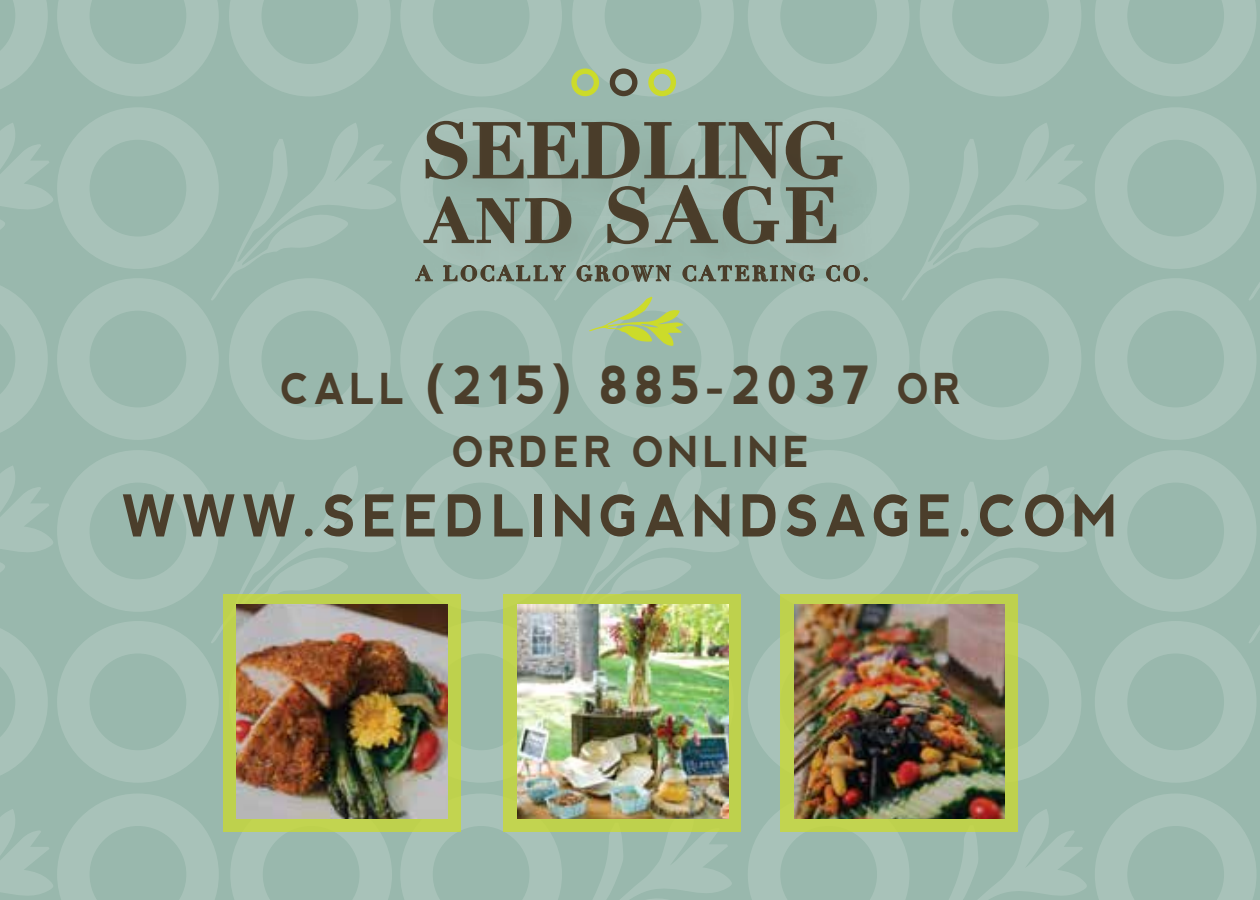
<style>
.page{position:relative;width:1260px;height:900px;background:#fff}
.page>*{position:absolute;margin:0;border:0;box-sizing:border-box;transform-origin:0 0}
.t1{font:700 75.75px "Didot";color:#4b3e2b}
.t2{font:700 75px "Didot";color:#4b3e2b}
.t3{font:700 57.5px "nevis";letter-spacing:.1em;color:#4b3e2b;scale:.92 1}
.t4{font:700 52.5px "nevis";letter-spacing:.1em;color:#4b3e2b;scale:.92 1}
.t5{font:700 42.5px "nevis";letter-spacing:.1em;color:#4b3e2b;scale:.92 1}
.t6{font:700 20.25px "Didot";letter-spacing:.14em;color:#4b3e2b}
.s1{font-size:59.5px}
.s2{font-size:42.5px}
</style>
<div class="page">
<div style="left:1px;top:0;width:1259px;height:899px;background:#99b8ad"></div>
<svg style="left:1px;top:123px;width:52px;height:309px"></svg>
<svg style="left:211px;top:123px;width:173px;height:177px"></svg>
<div style="left:57px;top:107px;width:162px;height:162px;border:32px solid #fff;border-radius:50%"></div>
<div style="left:57px;top:278px;width:162px;height:162px;border:32px solid #fff;border-radius:50%"></div>
<div style="left:229px;top:278px;width:162px;height:162px;border:32px solid #fff;border-radius:50%"></div>
<div style="left:400px;top:278px;width:162px;height:162px;border:32px solid #fff;border-radius:50%"></div>
<div style="left:572px;top:278px;width:162px;height:162px;border:32px solid #fff;border-radius:50%"></div>
<svg style="left:902px;top:123px;width:185px;height:177px"></svg>
<div style="left:748px;top:107px;width:162px;height:162px;border:32px solid #fff;border-radius:50%"></div>
<div style="left:748px;top:278px;width:162px;height:162px;border:32px solid #fff;border-radius:50%"></div>
<div style="left:920px;top:278px;width:161px;height:162px;border:32px solid #fff;border-radius:50%"></div>
<svg style="left:1249px;top:283px;width:11px;height:17px"></svg>
<div style="left:1095px;top:107px;width:162px;height:162px;border:32px solid #fff;border-radius:50%"></div>
<div style="left:1095px;top:278px;width:162px;height:162px;border:32px solid #fff;border-radius:50%"></div>
<svg style="left:1px;top:0;width:47px;height:89px"></svg>
<svg style="left:57px;top:0;width:162px;height:96px"></svg>
<svg style="left:229px;top:0;width:161px;height:96px"></svg>
<svg style="left:400px;top:0;width:162px;height:92px"></svg>
<svg style="left:572px;top:0;width:162px;height:92px"></svg>
<svg style="left:748px;top:0;width:161px;height:92px"></svg>
<svg style="left:920px;top:0;width:161px;height:96px"></svg>
<svg style="left:1095px;top:0;width:161px;height:96px"></svg>
<svg style="left:1px;top:794px;width:218px;height:105px"></svg>
<svg style="left:230px;top:831px;width:162px;height:68px"></svg>
<svg style="left:400px;top:794px;width:334px;height:105px"></svg>
<svg style="left:748px;top:794px;width:339px;height:105px"></svg>
<svg style="left:1095px;top:794px;width:161px;height:105px"></svg>
<svg style="left:1px;top:466px;width:52px;height:309px"></svg>
<svg style="left:211px;top:466px;width:185px;height:177px"></svg>
<div style="left:57px;top:450px;width:162px;height:162px;border:32px solid #fff;border-radius:50%"></div>
<div style="left:57px;top:621px;width:162px;height:162px;border:32px solid #fff;border-radius:50%"></div>
<svg style="left:583px;top:466px;width:156px;height:128px"></svg>
<div style="left:400px;top:450px;width:162px;height:162px;border:32px solid #fff;border-radius:50%"></div>
<div style="left:400px;top:621px;width:162px;height:162px;border:32px solid #fff;border-radius:50%"></div>
<svg style="left:930px;top:466px;width:157px;height:128px"></svg>
<div style="left:748px;top:450px;width:162px;height:162px;border:32px solid #fff;border-radius:50%"></div>
<div style="left:748px;top:621px;width:162px;height:162px;border:32px solid #fff;border-radius:50%"></div>
<div style="left:920px;top:621px;width:161px;height:162px;border:32px solid #fff;border-radius:50%"></div>
<svg style="left:1249px;top:625px;width:11px;height:18px"></svg>
<div style="left:1095px;top:450px;width:162px;height:162px;border:32px solid #fff;border-radius:50%"></div>
<div style="left:1095px;top:621px;width:162px;height:162px;border:32px solid #fff;border-radius:50%"></div>
<div style="left:571px;top:68px;width:28px;height:28px;border:5px solid #ccdb2a;border-radius:50%"></div>
<div style="left:610px;top:68px;width:27px;height:28px;border:5px solid #4b3e2b;border-radius:50%"></div>
<div style="left:648px;top:68px;width:28px;height:28px;border:5px solid #ccdb2a;border-radius:50%"></div>
<img style="left:457px;top:92px;width:438px;height:144px">
<img style="left:407px;top:101px;width:491px;height:134px">
<img style="left:353px;top:157px;width:61px;height:162px">
<img style="left:403px;top:176px;width:11px;height:122px">
<img style="left:869px;top:167px;width:23px;height:131px">
<svg style="left:414px;top:119px;width:455px;height:227px"></svg>
<div style="left:223px;top:594px;width:238px;height:237px;background:#bed14d"></div>
<div style="left:504px;top:594px;width:237px;height:237px;background:#bed14d"></div>
<div style="left:781px;top:594px;width:237px;height:237px;background:#bed14d"></div>
<img style="left:237px;top:605px;width:210px;height:214px">
<img style="left:794px;top:605px;width:211px;height:214px">
<img style="left:517px;top:605px;width:211px;height:214px">
<h1 class="t1" style="left:422px;top:103px;width:422px">SEEDLING</h1>
<h2 class="t2" style="left:426px;top:168px;width:414px"><span class="s1">AND</span> SAGE</h2>
<p class="t6" style="left:416px;top:261px;width:454px">A LOCALLY GROWN CATERING CO.</p>
<h3 class="t4" style="left:281px;top:356px;width:740px"><span class="s2">CALL</span> (215) 885-2037 <span class="s2">OR</span></h3>
<h3 class="t5" style="left:453px;top:428px;width:390px">ORDER ONLINE</h3>
<h3 class="t3" style="left:122px;top:483px;width:1084px">WWW.SEEDLINGANDSAGE.COM</h3>
</div>
